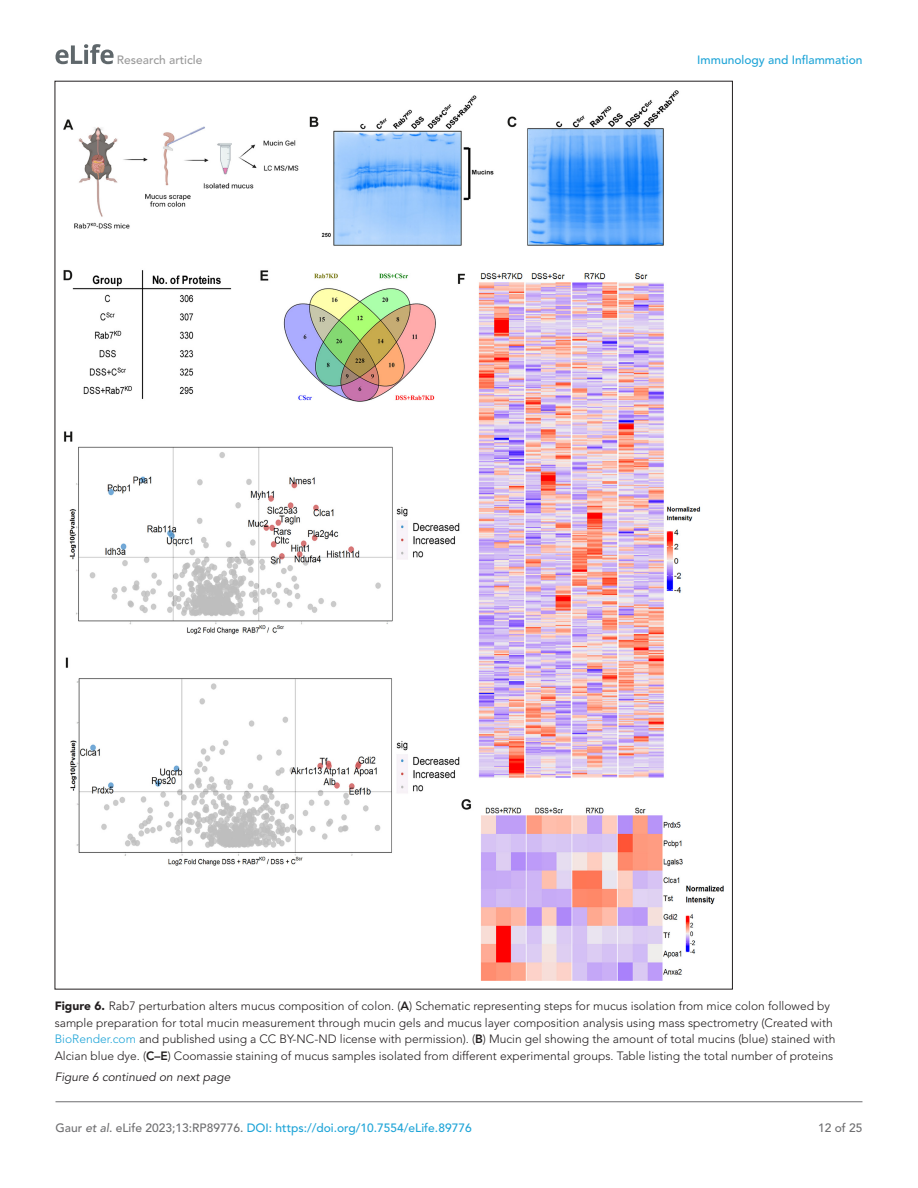
<style>
.page{position:relative;width:918px;height:1188px;background:#fff}
.page>*{position:absolute;margin:0;border:0;box-sizing:border-box;transform-origin:0 0}
.t1{font:300 12px/16.5px "Avenir LT Std";color:#231f20}
.t2{font:500 12px "Avenir LT Std";color:#1ea4d7}
.t3{font:italic 12px "Avenir LT Std";color:#231f20}
.t4{font:500 12px "Avenir LT Std";color:#9a9a9a}
.t5{font:500 12px "Avenir LT Std";color:#6e6e70}
.s1{font-weight:900}
.s2{font-weight:800}
.s3{color:#1ea4d7}
.s4{color:#6e6e70}
.s5{font-style:italic;color:#6e6e70}
</style>
<div class="page">
<svg style="left:56px;top:44px;width:58px;height:20px"></svg>
<hr style="left:56px;top:1101px;width:806px;height:1px;background:#6e6e70">
<img style="left:64px;top:90px;width:659px;height:890px">
<p class="t4" style="left:117px;top:53px;width:87px">Research article</p>
<p class="t2" style="left:697px;top:53px;width:167px">Immunology and Inflammation</p>
<p class="t1" style="left:55px;top:998px;width:782px"><span class="s1">Figure 6.</span> Rab7 perturbation alters mucus composition of colon. (<span class="s2">A</span>) Schematic representing steps for mucus isolation from mice colon followed by sample preparation for total mucin measurement through mucin gels and mucus layer composition analysis using mass spectrometry (Created with <span class="s3">BioRender.com</span> and published using a CC BY-NC-ND license with permission). (<span class="s2">B</span>) Mucin gel showing the amount of total mucins (blue) stained with Alcian blue dye. (<span class="s2">C–E</span>) Coomassie staining of mucus samples isolated from different experimental groups. Table listing the total number of proteins</p>
<p class="t3" style="left:55px;top:1070px;width:177px">Figure 6 continued on next page</p>
<p class="t2" style="left:56px;top:1121px;width:418px"><span class="s4">Gaur</span> <span class="s5">et al</span><span class="s4">. eLife 2023;13:RP89776.</span> DOI: https://doi.org/10.7554/eLife.89776</p>
<p class="t5" style="left:818px;top:1121px;width:46px">12 of 25</p>
</div>
